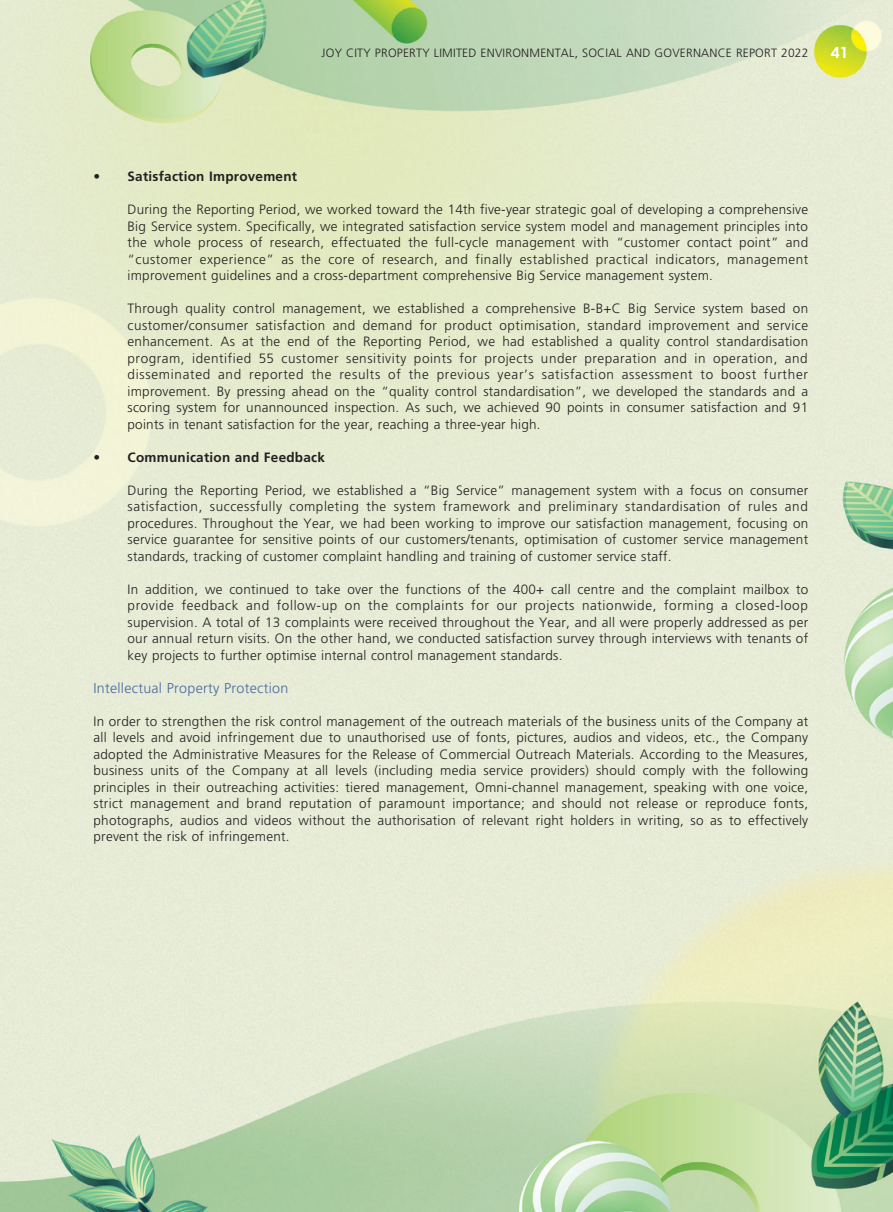
<style>
.page{position:relative;width:893px;height:1212px;background:#fff}
.page>*{position:absolute;margin:0;border:0;box-sizing:border-box;transform-origin:0 0}
.t1{font:600 15px "ITC Avant Garde Std";color:#fff}
.t2{font:300 14.25px "Frutiger LT Std";letter-spacing:.02em;color:#4a69a2}
.t3{font:300 13.5px/16.5px "Frutiger LT Std";letter-spacing:.02em;color:#231f20;text-align:justify}
.t4{font:700 13.5px "Frutiger LT Std";letter-spacing:.02em;color:#231f20}
.t5{font:300 12px "Frutiger LT Std";letter-spacing:.02em;color:#231f20}
</style>
<div class="page">
<img style="left:0;top:0;width:893px;height:1212px">
<p class="t5" style="left:322px;top:46px;width:488px">JOY CITY PROPERTY LIMITED ENVIRONMENTAL, SOCIAL AND GOVERNANCE REPORT 2022</p>
<p class="t1" style="left:831px;top:43px;width:20px">41</p>
<p class="t4" style="left:94px;top:169px;width:205px">• Satisfaction Improvement</p>
<p class="t3" style="left:128px;top:202px;width:682px">During the Reporting Period, we worked toward the 14th five-year strategic goal of developing a comprehensive Big Service system. Specifically, we integrated satisfaction service system model and management principles into the whole process of research, effectuated the full-cycle management with “customer contact point” and “customer experience” as the core of research, and finally established practical indicators, management improvement guidelines and a cross-department comprehensive Big Service management system.</p>
<p class="t3" style="left:128px;top:301px;width:682px">Through quality control management, we established a comprehensive B-B+C Big Service system based on customer/consumer satisfaction and demand for product optimisation, standard improvement and service enhancement. As at the end of the Reporting Period, we had established a quality control standardisation program, identified 55 customer sensitivity points for projects under preparation and in operation, and disseminated and reported the results of the previous year’s satisfaction assessment to boost further improvement. By pressing ahead on the “quality control standardisation”, we developed the standards and a scoring system for unannounced inspection. As such, we achieved 90 points in consumer satisfaction and 91 points in tenant satisfaction for the year, reaching a three-year high.</p>
<p class="t4" style="left:94px;top:449px;width:233px">• Communication and Feedback</p>
<p class="t3" style="left:128px;top:482px;width:682px">During the Reporting Period, we established a “Big Service” management system with a focus on consumer satisfaction, successfully completing the system framework and preliminary standardisation of rules and procedures. Throughout the Year, we had been working to improve our satisfaction management, focusing on service guarantee for sensitive points of our customers/tenants, optimisation of customer service management standards, tracking of customer complaint handling and training of customer service staff.</p>
<p class="t3" style="left:128px;top:581px;width:682px">In addition, we continued to take over the functions of the 400+ call centre and the complaint mailbox to provide feedback and follow-up on the complaints for our projects nationwide, forming a closed-loop supervision. A total of 13 complaints were received throughout the Year, and all were properly addressed as per our annual return visits. On the other hand, we conducted satisfaction survey through interviews with tenants of key projects to further optimise internal control management standards.</p>
<p class="t2" style="left:94px;top:680px;width:196px">Intellectual Property Protection</p>
<p class="t3" style="left:94px;top:713px;width:716px">In order to strengthen the risk control management of the outreach materials of the business units of the Company at all levels and avoid infringement due to unauthorised use of fonts, pictures, audios and videos, etc., the Company adopted the Administrative Measures for the Release of Commercial Outreach Materials. According to the Measures, business units of the Company at all levels (including media service providers) should comply with the following principles in their outreaching activities: tiered management, Omni-channel management, speaking with one voice, strict management and brand reputation of paramount importance; and should not release or reproduce fonts, photographs, audios and videos without the authorisation of relevant right holders in writing, so as to effectively prevent the risk of infringement.</p>
</div>
